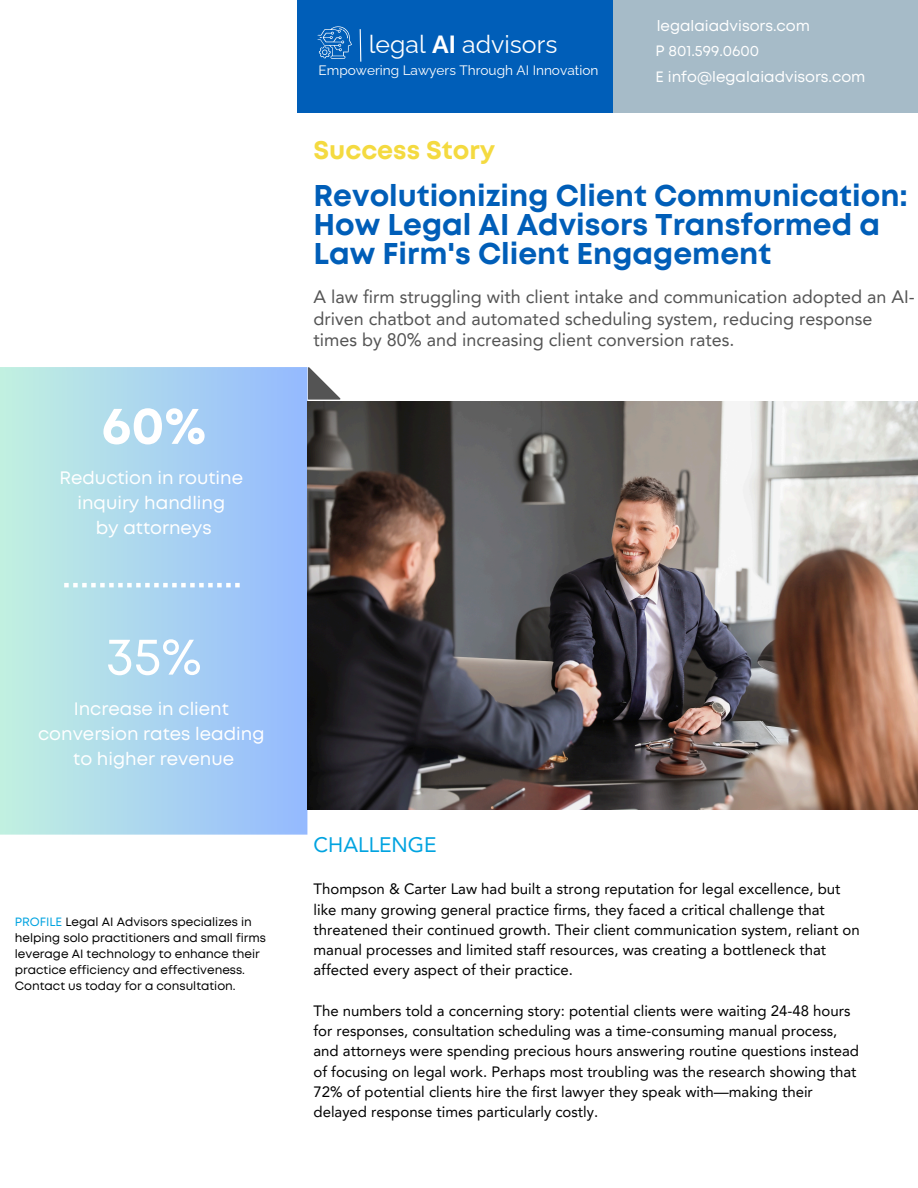
<style>
.page{position:relative;width:918px;height:1188px;background:#fff}
.page>*{position:absolute;margin:0;border:0;box-sizing:border-box;transform-origin:0 0}
.t1{font:700 52.5px "Mont";color:#fff}
.t2{font:52.5px "Mont";color:#fff}
.t3{font:700 30px/29.2px "Mont";color:#005eb8}
.t4{font:700 25.5px "Mont";color:#f4da40}
.t5{font:24.75px "Raleway";color:#fff}
.t6{font:21px "Avenir LT Pro";color:#00a3e0}
.t7{font:18px/21.3px "Avenir LT Pro";color:#545454}
.t8{font:18px/24.8px "Mont";color:#fff;text-align:center}
.t9{font:15px/20.2px "Avenir LT Pro";color:#000}
.t10{font:15px "Mont";color:#fff}
.t11{font:13.65px "Raleway";color:#fff}
.t12{font:12px/16px "Mont";color:#000}
.s1{color:#00a3e0}
.s2{font-weight:700}
</style>
<div class="page">
<svg style="left:0;top:367px;width:307px;height:468px;background:#aad4ef"></svg>
<svg style="left:308px;top:367px;width:32px;height:33px"></svg>
<svg style="left:64px;top:583px;width:176px;height:4px"></svg>
<div style="left:297px;top:0;width:316px;height:113px;background:#005eb8"></div>
<div style="left:613px;top:0;width:305px;height:113px;background:#a6bbc8"></div>
<svg style="left:317px;top:26px;width:35px;height:33px"></svg>
<svg style="left:359px;top:29px;width:3px;height:33px"></svg>
<img style="left:308px;top:402px;width:610px;height:407px">
<h5 class="t1" style="left:101px;top:406px;width:106px">60%</h5>
<h5 class="t8" style="left:60px;top:467px;width:185px">Reduction in routine inquiry handling<br>by attorneys</h5>
<p class="t2" style="left:106px;top:637px;width:97px">35%</p>
<p class="t8" style="left:38px;top:698px;width:228px">Increase in client conversion rates leading to higher revenue</p>
<h2 class="t12" style="left:15px;top:915px;width:253px"><span class="s1">PROFILE</span> Legal AI Advisors specializes in helping solo practitioners and small firms leverage AI technology to enhance their practice efficiency and effectiveness.<br>Contact us today for a consultation.</h2>
<p class="t5" style="left:369px;top:24px;width:190px">legal <span class="s2">AI</span> advisors</p>
<h3 class="t5" style="left:369px;top:30px;width:190px">legal <span class="s2">AI</span> advisors</h3>
<p class="t11" style="left:319px;top:57px;width:281px">Empowering Lawyers Through AI Innovation</p>
<p class="t11" style="left:319px;top:62px;width:281px">Empowering Lawyers Through AI Innovation</p>
<h3 class="t10" style="left:657px;top:20px;width:155px">legalaiadvisors.com</h3>
<p class="t10" style="left:656px;top:71px;width:211px">E info@legalaiadvisors.com</p>
<p class="t10" style="left:655px;top:46px;width:105px">P 801.599.0600</p>
<p class="t4" style="left:314px;top:141px;width:183px">Success Story</p>
<h6 class="t3" style="left:314px;top:183px;width:596px">Revolutionizing Client Communication:<br>How Legal AI Advisors Transformed a<br>Law Firm's Client Engagement</h6>
<p class="t7" style="left:314px;top:288px;width:603px">A law firm struggling with client intake and communication adopted an AI&shy;driven chatbot and automated scheduling system, reducing response times by 80% and increasing client conversion rates.</p>
<p class="t6" style="left:314px;top:836px;width:125px">CHALLENGE</p>
<h5 class="t9" style="left:314px;top:880px;width:548px">Thompson &amp; Carter Law had built a strong reputation for legal excellence, but like many growing general practice firms, they faced a critical challenge that threatened their continued growth. Their client communication system, reliant on manual processes and limited staff resources, was creating a bottleneck that affected every aspect of their practice.</h5>
<p class="t9" style="left:314px;top:1002px;width:547px">The numbers told a concerning story: potential clients were waiting 24-48 hours for responses, consultation scheduling was a time-consuming manual process, and attorneys were spending precious hours answering routine questions instead of focusing on legal work. Perhaps most troubling was the research showing that 72% of potential clients hire the first lawyer they speak with—making their delayed response times particularly costly.</p>
</div>
